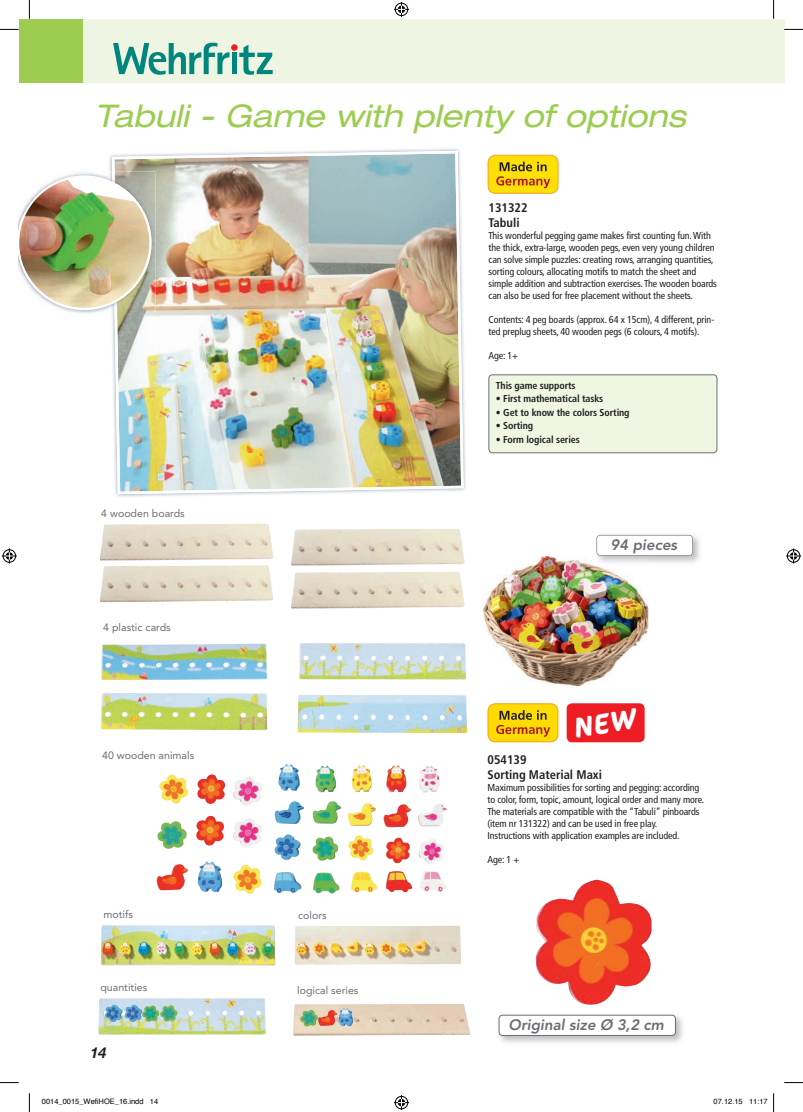
<style>
.page{position:relative;width:803px;height:1112px;background:#fff}
.page>*{position:absolute;margin:0;border:0;box-sizing:border-box;transform-origin:0 0}
.t1{font:italic expanded 31.25px "Helvetica Neue LT";color:#9ccc50}
.t2{font:italic 800 15px "Avenir LT";color:#6c6d70}
.t3{font:italic 700 15px "Helvetica Neue";color:#231f20;scale:.95 1}
.t4{font:700 condensed 12.5px/15px "Frutiger";color:#231f20}
.t5{font:10.62px "Avenir LT";color:#6c6d70}
.t6{font:condensed 10px/12px "Frutiger";letter-spacing:-.01em;color:#231f20}
.t7{font:700 condensed 10px "Frutiger";letter-spacing:-.01em;color:#231f20}
.t8{font:7.5px "Helvetica";color:#000}
</style>
<div class="page">
<div style="left:19px;top:19px;width:765px;height:64px;background:#eef5e2"></div>
<div style="left:19px;top:19px;width:64px;height:64px;background:#9ccc50"></div>
<svg style="left:113px;top:43px;width:116px;height:32px"></svg>
<div style="left:231px;top:44px;width:7px;height:7px;background:#ee1d23;border-radius:50%"></div>
<div style="left:232px;top:53px;width:5px;height:21px;background:#00867d"></div>
<svg style="left:239px;top:45px;width:34px;height:30px"></svg>
<img style="left:295px;top:925px;width:166px;height:39px">
<img style="left:98px;top:998px;width:168px;height:36px">
<img style="left:293px;top:1004px;width:177px;height:31px">
<img style="left:101px;top:925px;width:174px;height:40px">
<img style="left:338px;top:1007px;width:15px;height:18px">
<img style="left:300px;top:1009px;width:37px;height:17px">
<img style="left:105px;top:1004px;width:36px;height:17px">
<img style="left:141px;top:1004px;width:37px;height:17px">
<img style="left:197px;top:861px;width:25px;height:30px">
<img style="left:157px;top:821px;width:30px;height:28px">
<img style="left:156px;top:864px;width:32px;height:26px">
<img style="left:233px;top:864px;width:29px;height:30px">
<img style="left:159px;top:774px;width:29px;height:30px">
<img style="left:197px;top:774px;width:28px;height:30px">
<img style="left:196px;top:815px;width:28px;height:30px">
<img style="left:233px;top:818px;width:29px;height:29px">
<img style="left:233px;top:777px;width:29px;height:28px">
<img style="left:109px;top:148px;width:350px;height:23px">
<img style="left:464px;top:394px;width:2px;height:96px">
<img style="left:112px;top:151px;width:352px;height:343px">
<img style="left:291px;top:572px;width:174px;height:36px">
<img style="left:291px;top:529px;width:174px;height:36px">
<img style="left:100px;top:565px;width:174px;height:37px">
<img style="left:100px;top:524px;width:174px;height:36px">
<img style="left:278px;top:764px;width:162px;height:28px">
<img style="left:64px;top:171px;width:92px;height:143px">
<img style="left:112px;top:171px;width:5px;height:143px">
<img style="left:19px;top:175px;width:133px;height:135px">
<img style="left:536px;top:879px;width:116px;height:126px">
<img style="left:498px;top:1015px;width:185px;height:28px">
<div style="left:499px;top:1014px;width:176px;height:21px;background:#fff;border-radius:4px"></div>
<div style="left:499px;top:1014px;width:177px;height:21px;border:1px solid #6c6d70;border-radius:4px"></div>
<img style="left:597px;top:536px;width:103px;height:27px">
<svg style="left:596px;top:534px;width:97px;height:21px"></svg>
<img style="left:298px;top:695px;width:169px;height:38px">
<img style="left:100px;top:693px;width:167px;height:37px">
<img style="left:298px;top:643px;width:168px;height:36px">
<img style="left:101px;top:643px;width:166px;height:37px">
<div style="left:489px;top:375px;width:228px;height:77px;background:#eff6e1;border-radius:4px"></div>
<div style="left:488px;top:374px;width:229px;height:79px;border:1px solid #6c6d70;border-radius:4px"></div>
<div style="left:488px;top:155px;width:70px;height:38px;background:#ffe006;border-radius:8px"></div>
<div style="left:488px;top:155px;width:70px;height:39px;border:1px solid #f89e1d;border-radius:8px"></div>
<svg style="left:496px;top:161px;width:54px;height:27px"></svg>
<img style="left:484px;top:556px;width:164px;height:129px">
<img style="left:594px;top:556px;width:54px;height:9px">
<div style="left:567px;top:703px;width:78px;height:39px;background:#ee1d23;border-radius:5px"></div>
<div style="left:488px;top:703px;width:70px;height:38px;background:#ffdc01;border-radius:8px"></div>
<div style="left:487px;top:703px;width:71px;height:39px;border:1px solid #f89c1c;border-radius:8px"></div>
<svg style="left:496px;top:710px;width:54px;height:26px"></svg>
<svg style="left:0;top:29px;width:19px;height:1px"></svg>
<svg style="left:784px;top:29px;width:19px;height:1px"></svg>
<svg style="left:29px;top:0;width:1px;height:19px"></svg>
<svg style="left:29px;top:1093px;width:1px;height:18px"></svg>
<svg style="left:773px;top:0;width:1px;height:19px"></svg>
<svg style="left:394px;top:2px;width:15px;height:15px"></svg>
<div style="left:394px;top:1094px;width:15px;height:16px;border:3px solid #fff;border-radius:50%"></div>
<svg style="left:394px;top:1094px;width:15px;height:15px"></svg>
<svg style="left:2px;top:548px;width:15px;height:15px"></svg>
<svg style="left:786px;top:548px;width:15px;height:15px"></svg>
<svg style="left:773px;top:1093px;width:1px;height:18px"></svg>
<p class="t1" style="left:95px;top:97px;width:592px">Tabuli - Game with plenty of options</p>
<p class="t4" style="left:488px;top:200px;width:40px">131322<br>Tabuli</p>
<p class="t6" style="left:488px;top:229px;width:230px">This wonderful pegging game makes first counting fun. With the thick, extra-large, wooden pegs, even very young children can solve simple puzzles: creating rows, arranging quantities, sorting colours, allocating motifs to match the sheet and simple addition and subtraction exercises. The wooden boards can also be used for free placement without the sheets.</p>
<p class="t6" style="left:488px;top:313px;width:227px">Contents: 4 peg boards (approx. 64 x 15cm), 4 different, prin&shy;ted preplug sheets, 40 wooden pegs (6 colours, 4 motifs).</p>
<p class="t6" style="left:488px;top:349px;width:31px">Age: 1+</p>
<p class="t5" style="left:101px;top:507px;width:85px">4 wooden boards</p>
<p class="t5" style="left:103px;top:620px;width:69px">4 plastic cards</p>
<p class="t5" style="left:102px;top:748px;width:94px">40 wooden animals</p>
<p class="t5" style="left:104px;top:907px;width:31px">motifs</p>
<p class="t5" style="left:298px;top:908px;width:30px">colors</p>
<p class="t5" style="left:100px;top:980px;width:48px">quantities</p>
<p class="t5" style="left:297px;top:984px;width:63px">logical series</p>
<p class="t3" style="left:91px;top:1040px;width:18px">14</p>
<p class="t7" style="left:496px;top:379px;width:81px">This game supports</p>
<p class="t7" style="left:496px;top:393px;width:109px">• First mathematical tasks</p>
<p class="t7" style="left:496px;top:406px;width:135px">• Get to know the colors Sorting</p>
<p class="t7" style="left:496px;top:420px;width:39px">• Sorting</p>
<p class="t7" style="left:496px;top:433px;width:85px">• Form logical series</p>
<p class="t2" style="left:611px;top:535px;width:68px">94 pieces</p>
<p class="t4" style="left:487px;top:752px;width:116px">054139<br>Sorting Material Maxi</p>
<p class="t6" style="left:487px;top:781px;width:218px">Maximum possibilities for sorting and pegging: according to color, form, topic, amount, logical order and many more.<br>The materials are compatible with the “Tabuli” pinboards (item nr 131322) and can be used in free play.<br>Instructions with application examples are included.</p>
<p class="t6" style="left:487px;top:853px;width:33px">Age: 1 +</p>
<p class="t2" style="left:509px;top:1015px;width:157px">Original size Ø 3,2 cm</p>
<p class="t8" style="left:42px;top:1095px;width:118px">0014_0015_WefiHOE_16.indd 14</p>
<p class="t8" style="left:713px;top:1095px;width:56px">07.12.15 11:17</p>
</div>
